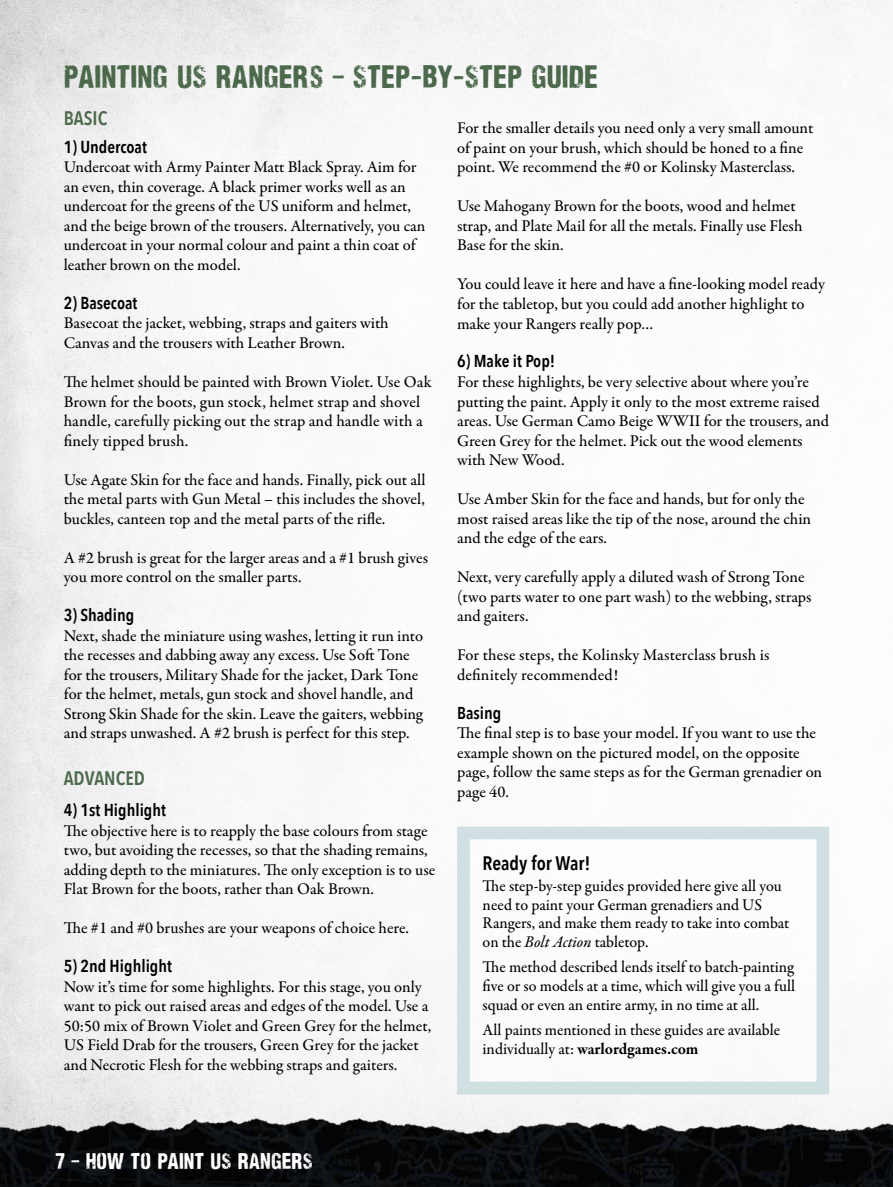
<style>
.page{position:relative;width:893px;height:1187px;background:#fff}
.page>*{position:absolute;margin:0;border:0;box-sizing:border-box;transform-origin:0 0}
.t1{font:30px "Nidex";color:#4c694c}
.t2{font:21px "Nidex";color:#fff}
.t3{font:600 19.5px "Avenir Next Condensed";color:#4c694c}
.t4{font:600 19.5px "Avenir Next Condensed";color:#000}
.t5{font:600 17.25px "Avenir Next Condensed";color:#000}
.t6{font:500 16.5px/19.5px "Garamond Premr Pro";color:#000}
.s1{font-family:"Garamond Premr Pro Med It";font-weight:400}
.s2{font-weight:700}
</style>
<div class="page">
<img style="left:0;top:0;width:893px;height:1093px">
<img style="left:0;top:1093px;width:893px;height:93px">
<div style="left:463px;top:832px;width:360px;height:255px;background:#fff"></div>
<div style="left:457px;top:826px;width:372px;height:268px;border:13px solid #d0dfe2"></div>
<h1 class="t1" style="left:64px;top:59px;width:536px">PAINTING US RANGERS – STEP-BY-STEP GUIDE</h1>
<p class="t3" style="left:64px;top:101px;width:45px">BASIC</p>
<p class="t5" style="left:64px;top:132px;width:85px">1) Undercoat</p>
<p class="t6" style="left:64px;top:158px;width:363px">Undercoat with Army Painter Matt Black Spray. Aim for an even, thin coverage. A black primer works well as an undercoat for the greens of the US uniform and helmet, and the beige brown of the trousers. Alternatively, you can undercoat in your normal colour and paint a thin coat of leather brown on the model.</p>
<p class="t5" style="left:64px;top:288px;width:75px">2) Basecoat</p>
<p class="t6" style="left:64px;top:314px;width:326px">Basecoat the jacket, webbing, straps and gaiters with<br>Canvas and the trousers with Leather Brown.</p>
<p class="t6" style="left:64px;top:372px;width:370px">The helmet should be painted with Brown Violet. Use Oak Brown for the boots, gun stock, helmet strap and shovel handle, carefully picking out the strap and handle with a finely tipped brush.</p>
<p class="t6" style="left:64px;top:470px;width:363px;text-align:justify">Use Agate Skin for the face and hands. Finally, pick out all the metal parts with Gun Metal – this includes the shovel, buckles, canteen top and the metal parts of the rifle.</p>
<p class="t6" style="left:64px;top:548px;width:366px">A #2 brush is great for the larger areas and a #1 brush gives you more control on the smaller parts.</p>
<p class="t5" style="left:64px;top:600px;width:72px">3) Shading</p>
<p class="t6" style="left:64px;top:626px;width:361px">Next, shade the miniature using washes, letting it run into the recesses and dabbing away any excess. Use Soft Tone for the trousers, Military Shade for the jacket, Dark Tone for the helmet, metals, gun stock and shovel handle, and Strong Skin Shade for the skin. Leave the gaiters, webbing and straps unwashed. A #2 brush is perfect for this step.</p>
<p class="t3" style="left:64px;top:761px;width:83px">ADVANCED</p>
<p class="t5" style="left:64px;top:795px;width:104px">4) 1st Highlight</p>
<p class="t6" style="left:64px;top:821px;width:373px">The objective here is to reapply the base colours from stage two, but avoiding the recesses, so that the shading remains, adding depth to the miniatures. The only exception is to use Flat Brown for the boots, rather than Oak Brown.</p>
<p class="t6" style="left:64px;top:918px;width:347px">The #1 and #0 brushes are your weapons of choice here.</p>
<p class="t5" style="left:64px;top:951px;width:110px">5) 2nd Highlight</p>
<p class="t6" style="left:64px;top:977px;width:369px">Now it’s time for some highlights. For this stage, you only want to pick out raised areas and edges of the model. Use a 50:50 mix of Brown Violet and Green Grey for the helmet, US Field Drab for the trousers, Green Grey for the jacket and Necrotic Flesh for the webbing straps and gaiters.</p>
<p class="t6" style="left:457px;top:119px;width:358px">For the smaller details you need only a very small amount of paint on your brush, which should be honed to a fine point. We recommend the #0 or Kolinsky Masterclass.</p>
<p class="t6" style="left:457px;top:197px;width:347px">Use Mahogany Brown for the boots, wood and helmet strap, and Plate Mail for all the metals. Finally use Flesh<br>Base for the skin.</p>
<p class="t6" style="left:457px;top:275px;width:369px">You could leave it here and have a fine-looking model ready for the tabletop, but you could add another highlight to make your Rangers really pop…</p>
<p class="t5" style="left:457px;top:346px;width:100px">6) Make it Pop!</p>
<p class="t6" style="left:457px;top:372px;width:373px">For these highlights, be very selective about where you’re putting the paint. Apply it only to the most extreme raised areas. Use German Camo Beige WWII for the trousers, and Green Grey for the helmet. Pick out the wood elements with New Wood.</p>
<p class="t6" style="left:457px;top:489px;width:356px">Use Amber Skin for the face and hands, but for only the most raised areas like the tip of the nose, around the chin and the edge of the ears.</p>
<p class="t6" style="left:457px;top:567px;width:356px">Next, very carefully apply a diluted wash of Strong Tone (two parts water to one part wash) to the webbing, straps and gaiters.</p>
<p class="t6" style="left:457px;top:645px;width:314px">For these steps, the Kolinsky Masterclass brush is definitely recommended!</p>
<p class="t5" style="left:457px;top:697px;width:46px">Basing</p>
<p class="t6" style="left:457px;top:723px;width:367px">The final step is to base your model. If you want to use the example shown on the pictured model, on the opposite page, follow the same steps as for the German grenadier on page 40.</p>
<p class="t4" style="left:483px;top:846px;width:110px">Ready for War!</p>
<p class="t6" style="left:483px;top:876px;width:308px;line-height:18.8px">The step-by-step guides provided here give all you need to paint your German grenadiers and US Rangers, and make them ready to take into combat on the <span class="s1">Bolt Action</span> tabletop.</p>
<p class="t6" style="left:483px;top:958px;width:314px;line-height:18.8px;text-align:justify">The method described lends itself to batch-painting five or so models at a time, which will give you a full squad or even an entire army, in no time at all.</p>
<p class="t6" style="left:483px;top:1020px;width:299px;line-height:18.8px">All paints mentioned in these guides are available individually at: <span class="s2">warlordgames.com</span></p>
<p class="t2" style="left:55px;top:1148px;width:259px">7 – HOW TO PAINT US RANGERS</p>
</div>
